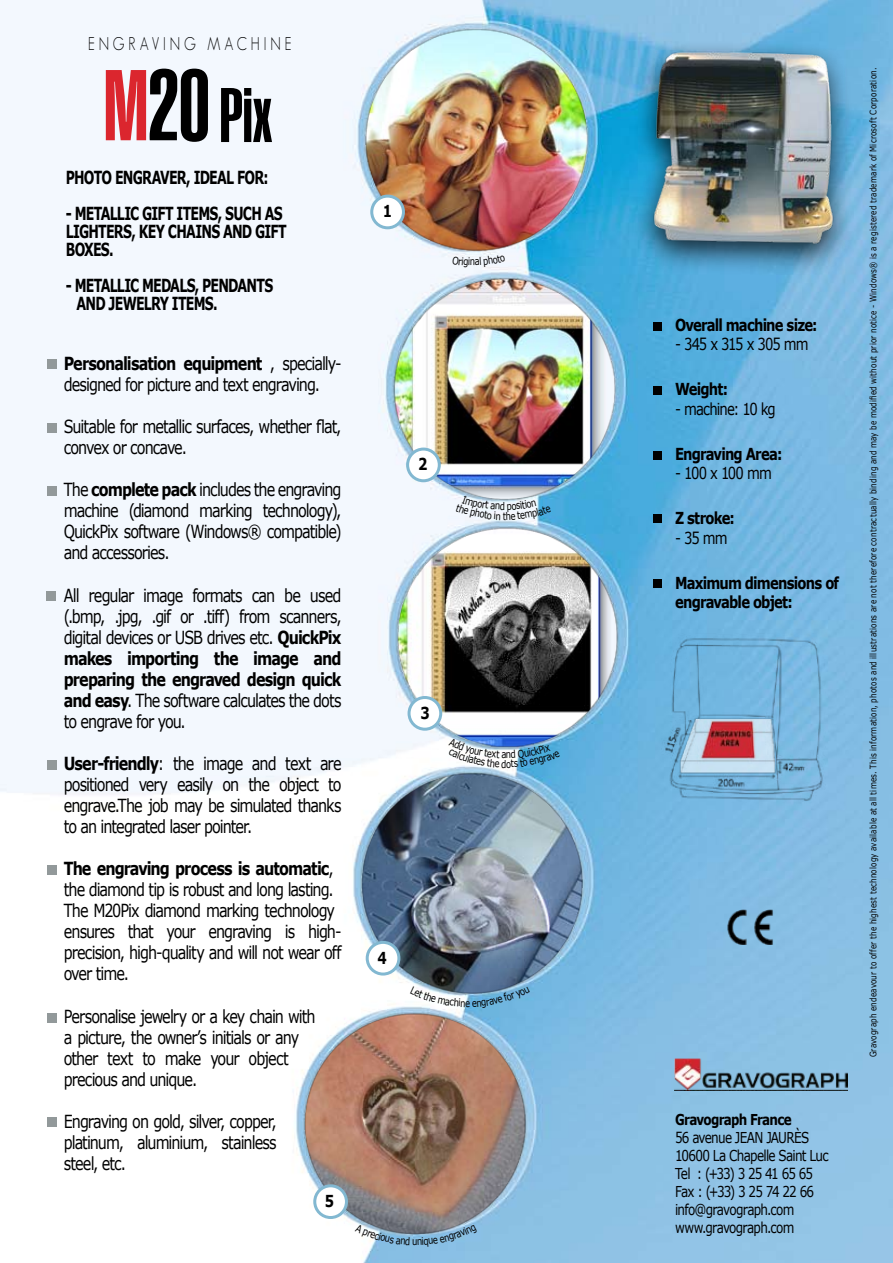
<style>
.page{position:relative;width:893px;height:1263px;background:#fff}
.page>*{position:absolute;margin:0;border:0;box-sizing:border-box;transform-origin:0 0}
.t1{font:900 extra-condensed 75px "Swiss 911 BT";color:#000}
.t2{font:18px/21px "Verdana";letter-spacing:-.07em;color:#000;scale:.8 1}
.t3{font:700 18px/18px "Verdana";letter-spacing:-.06em;color:#000;scale:.7 1}
.t4{font:300 18px "Geosans";letter-spacing:.275em;color:#000;scale:.8 1}
.t5{font:700 16.5px/19.5px "Verdana";letter-spacing:-.06em;color:#000;scale:.8 1}
.t6{font:16.5px "Verdana";letter-spacing:-.07em;color:#000;scale:.8 1}
.t7{font:15px/18px "Verdana";letter-spacing:-.065em;color:#000;scale:.8 1}
.t8{font:700 15px "Verdana";letter-spacing:-.06em;color:#000;scale:.8 1}
.t9{font:10.5px "Verdana";color:#000;scale:.8 1}
.t10{font:9px "Verdana";letter-spacing:.025em;color:#000;scale:.8 1}
.s1{font-size:97.5px;color:#db262e}
.s2{font-size:97.5px}
.s3{font-weight:700}
</style>
<div class="page">
<img style="left:0;top:0;width:893px;height:1263px">
<div style="left:627px;top:36px;width:255px;height:266px;background:#000;opacity:.75"></div>
<img style="left:644px;top:43px;width:198px;height:209px">
<img style="left:662px;top:634px;width:165px;height:169px">
<div style="left:653px;top:322px;width:9px;height:9px;background:#000"></div>
<div style="left:653px;top:386px;width:9px;height:9px;background:#000"></div>
<div style="left:653px;top:451px;width:9px;height:9px;background:#000"></div>
<div style="left:653px;top:514px;width:9px;height:9px;background:#000"></div>
<div style="left:653px;top:579px;width:9px;height:9px;background:#000"></div>
<div style="left:372px;top:196px;width:31px;height:32px;background:#fff;border-radius:50%"></div>
<div style="left:370px;top:195px;width:35px;height:34px;border:3px solid #82b8d1;border-radius:50%"></div>
<div style="left:367px;top:942px;width:32px;height:32px;background:#fff;border-radius:50%"></div>
<div style="left:366px;top:941px;width:34px;height:34px;border:3px solid #82b8d1;border-radius:50%"></div>
<div style="left:408px;top:449px;width:31px;height:32px;background:#fff;border-radius:50%"></div>
<div style="left:406px;top:448px;width:35px;height:34px;border:3px solid #82b8d1;border-radius:50%"></div>
<div style="left:409px;top:697px;width:32px;height:32px;background:#fff;border-radius:50%"></div>
<div style="left:408px;top:696px;width:34px;height:35px;border:3px solid #82b8d1;border-radius:50%"></div>
<div style="left:315px;top:1186px;width:31px;height:31px;background:#fff;border-radius:50%"></div>
<div style="left:313px;top:1184px;width:35px;height:35px;border:3px solid #82b8d1;border-radius:50%"></div>
<div style="left:47px;top:359px;width:10px;height:10px;background:#92999a"></div>
<div style="left:47px;top:423px;width:10px;height:10px;background:#92999a"></div>
<div style="left:47px;top:486px;width:10px;height:10px;background:#92999a"></div>
<div style="left:46px;top:591px;width:10px;height:10px;background:#92999a"></div>
<div style="left:47px;top:760px;width:10px;height:10px;background:#92999a"></div>
<div style="left:47px;top:865px;width:10px;height:9px;background:#92999a"></div>
<div style="left:47px;top:1013px;width:10px;height:10px;background:#92999a"></div>
<div style="left:47px;top:1117px;width:10px;height:10px;background:#92999a"></div>
<img style="left:725px;top:909px;width:52px;height:35px">
<img style="left:675px;top:1058px;width:173px;height:32px">
<img style="left:356px;top:761px;width:236px;height:236px;border-radius:50%">
<svg style="left:299px;top:1001px;width:236px;height:236px;background:#a28477"></svg>
<svg style="left:452px;top:255px;width:53px;height:13px"></svg>
<svg style="left:455px;top:496px;width:96px;height:24px"></svg>
<svg style="left:448px;top:738px;width:112px;height:30px"></svg>
<svg style="left:410px;top:986px;width:120px;height:22px"></svg>
<svg style="left:355px;top:1224px;width:55px;height:21px"></svg>
<svg style="left:417px;top:1225px;width:60px;height:22px"></svg>
<p class="t4" style="left:88px;top:34px;width:256px">ENGRAVING MACHINE</p>
<h1 class="t1" style="left:103px;top:75px;width:171px"><span class="s1">M</span><span class="s2">20</span>Pix</h1>
<p class="t3" style="left:66px;top:168px;width:291px">PHOTO ENGRAVER, IDEAL FOR:</p>
<p class="t3" style="left:66px;top:204px;width:317px">- METALLIC GIFT ITEMS, SUCH AS<br>LIGHTERS, KEY CHAINS AND GIFT<br>BOXES.</p>
<p class="t3" style="left:77px;top:276px;width:282px;text-indent:-11px">- METALLIC MEDALS, PENDANTS<br>AND JEWELRY ITEMS.</p>
<p class="t2" style="left:64px;top:352px;width:349px"><span class="s3">Personalisation equipment</span> , specially&shy;designed for picture and text engraving.</p>
<p class="t2" style="left:64px;top:415px;width:349px">Suitable for metallic surfaces, whether flat, convex or concave.</p>
<p class="t2" style="left:64px;top:479px;width:349px;text-align:justify">The <span class="s3">complete pack</span> includes the engraving machine (diamond marking technology), QuickPix software (Windows® compatible) and accessories.</p>
<p class="t2" style="left:64px;top:584px;width:349px;text-align:justify">All regular image formats can be used (.bmp, .jpg, .gif or .tiff) from scanners, digital devices or USB drives etc. <span class="s3">QuickPix makes importing the image and preparing the engraved design quick and easy</span>. The software calculates the dots to engrave for you.</p>
<p class="t2" style="left:64px;top:752px;width:349px;text-align:justify"><span class="s3">User-friendly</span>: the image and text are positioned very easily on the object to engrave.The job may be simulated thanks to an integrated laser pointer.</p>
<p class="t2" style="left:64px;top:858px;width:349px"><span class="s3">The engraving process is automatic</span>, the diamond tip is robust and long lasting.<br>The M20Pix diamond marking technology ensures that your engraving is high&shy;precision, high-quality and will not wear off over time.</p>
<p class="t2" style="left:64px;top:1005px;width:316px">Personalise jewelry or a key chain with a picture, the owner’s initials or any other text to make your object precious and unique.</p>
<p class="t2" style="left:64px;top:1110px;width:268px;text-align:justify">Engraving on gold, silver, copper, platinum, aluminium, stainless steel, etc.</p>
<p class="t5" style="left:325px;top:1191px;width:13px">5</p>
<p class="t5" style="left:383px;top:201px;width:13px">1</p>
<p class="t5" style="left:418px;top:454px;width:13px">2</p>
<p class="t5" style="left:420px;top:702px;width:13px">3</p>
<p class="t5" style="left:377px;top:948px;width:13px">4</p>
<p class="t9" style="left:412px;top:1234px;width:8px">u</p>
<p class="t9" style="left:500px;top:499px;width:8px">d</p>
<p class="t5" style="left:675px;top:314px;width:180px">Overall machine size:</p>
<p class="t6" style="left:675px;top:334px;width:169px">- 345 x 315 x 305 mm</p>
<p class="t5" style="left:675px;top:379px;width:68px">Weight:</p>
<p class="t6" style="left:675px;top:398px;width:127px">- machine: 10 kg</p>
<p class="t5" style="left:675px;top:443px;width:136px">Engraving Area:</p>
<p class="t6" style="left:675px;top:463px;width:122px">- 100 x 100 mm</p>
<p class="t5" style="left:675px;top:508px;width:76px">Z stroke:</p>
<p class="t6" style="left:675px;top:527px;width:67px">- 35 mm</p>
<p class="t5" style="left:675px;top:572px;width:207px">Maximum dimensions of engravable objet:</p>
<p class="t8" style="left:675px;top:1109px;width:148px">Gravograph France</p>
<p class="t7" style="left:675px;top:1127px;width:194px">56 avenue jean jau rès<br>10600 La Chapelle Saint Luc<br>Tel : (+33) 3 25 41 65 65<br>Fax : (+33) 3 25 74 22 66 info@gravograph.com www.gravograph.com</p>
<p class="t10" style="left:867px;top:1057px;width:1239px;rotate:-90deg">Gravograph endeavour to offer the highest technology available at all times. This information, photos and illustrations are not therefore contractually binding and may be modified without prior notice - Windows® is a registered trademark of Microsoft Corporation.</p>
</div>
